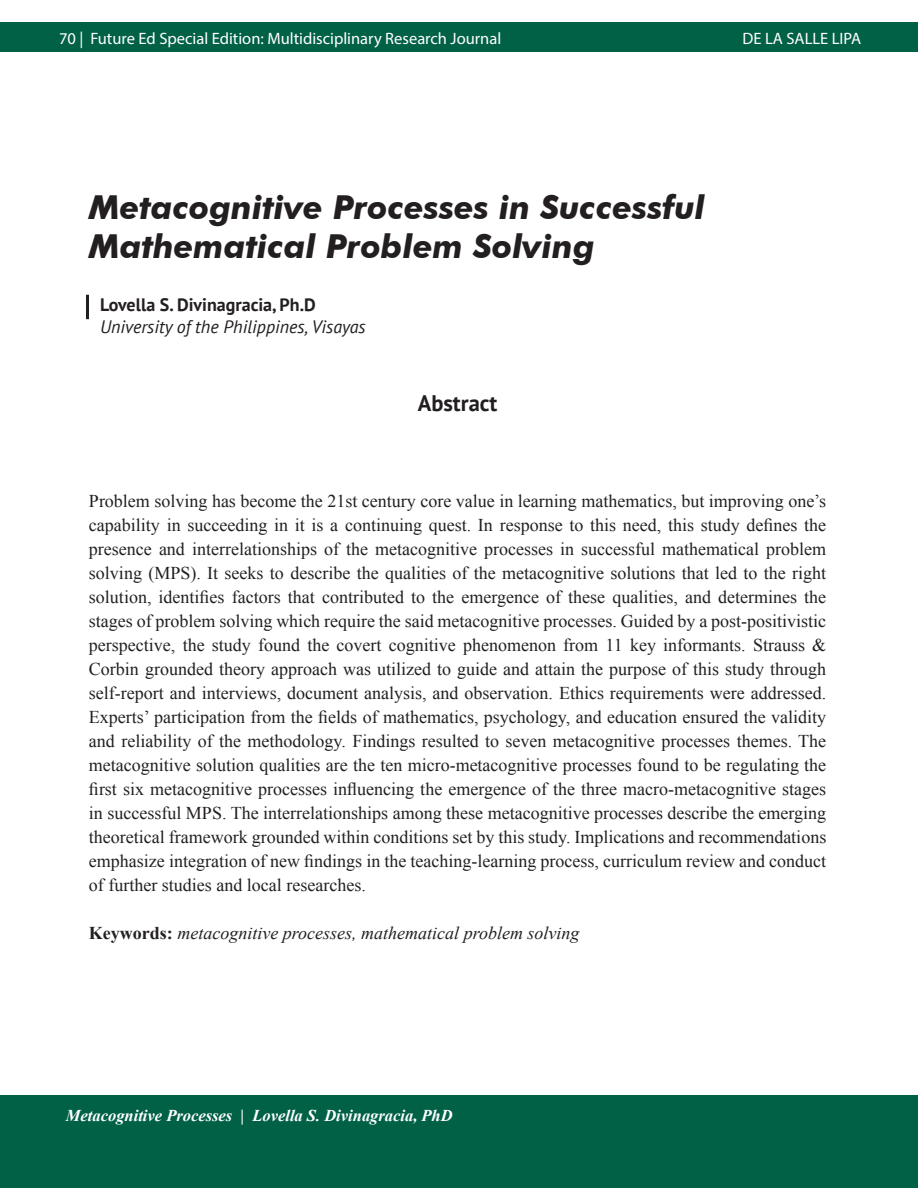
<style>
.page{position:relative;width:918px;height:1188px;background:#fff}
.page>*{position:absolute;margin:0;border:0;box-sizing:border-box;transform-origin:0 0}
.t1{font:italic 700 33px/39.6px "Futura BT";color:#231f20}
.t2{font:700 22.5px "PT Sans";color:#231f20}
.t3{font:18px/24px "Times New Roman";color:#231f20;text-align:justify}
.t4{font:italic 18px "Times New Roman";color:#231f20}
.t5{font:italic 18px "PT Sans";color:#231f20}
.t6{font:700 18px "PT Sans";color:#231f20}
.t7{font:16.5px "Myriad Pro";color:#fff}
.t8{font:italic 700 16.5px "Times New Roman";color:#fff}
.s1{font-weight:700;font-style:normal}
</style>
<div class="page">
<div style="left:0;top:22px;width:918px;height:30px;background:#006147"></div>
<div style="left:0;top:1095px;width:918px;height:93px;background:#006147"></div>
<hr style="left:86px;top:295px;width:3px;height:24px;background:#231f20">
<p class="t7" style="left:59px;top:28px;width:444px">70 | Future Ed Special Edition: Multidisciplinary Research Journal</p>
<p class="t7" style="left:742px;top:28px;width:120px">DE LA SALLE LIPA</p>
<p class="t1" style="left:89px;top:187px;width:618px">Metacognitive Processes in Successful<br>Mathematical Problem Solving</p>
<p class="t6" style="left:100px;top:293px;width:217px">Lovella S. Divinagracia, Ph.D</p>
<p class="t5" style="left:100px;top:315px;width:267px">University of the Philippines, Visayas</p>
<p class="t2" style="left:418px;top:388px;width:81px">Abstract</p>
<p class="t3" style="left:89px;top:488px;width:739px">Problem solving has become the 21st century core value in learning mathematics, but improving one’s capability in succeeding in it is a continuing quest. In response to this need, this study defines the presence and interrelationships of the metacognitive processes in successful mathematical problem solving (MPS). It seeks to describe the qualities of the metacognitive solutions that led to the right solution, identifies factors that contributed to the emergence of these qualities, and determines the stages of problem solving which require the said metacognitive processes. Guided by a post-positivistic perspective, the study found the covert cognitive phenomenon from 11 key informants. Strauss &amp; Corbin grounded theory approach was utilized to guide and attain the purpose of this study through self-report and interviews, document analysis, and observation. Ethics requirements were addressed.<br>Experts’ participation from the fields of mathematics, psychology, and education ensured the validity and reliability of the methodology. Findings resulted to seven metacognitive processes themes. The metacognitive solution qualities are the ten micro-metacognitive processes found to be regulating the first six metacognitive processes influencing the emergence of the three macro-metacognitive stages in successful MPS. The interrelationships among these metacognitive processes describe the emerging theoretical framework grounded within conditions set by this study. Implications and recommendations emphasize integration of new findings in the teaching-learning process, curriculum review and conduct of further studies and local researches.</p>
<p class="t4" style="left:89px;top:920px;width:492px"><span class="s1">Keywords:</span> metacognitive processes, mathematical problem solving</p>
<p class="t8" style="left:66px;top:1104px;width:388px">Metacognitive Processes | Lovella S. Divinagracia, PhD</p>
</div>
